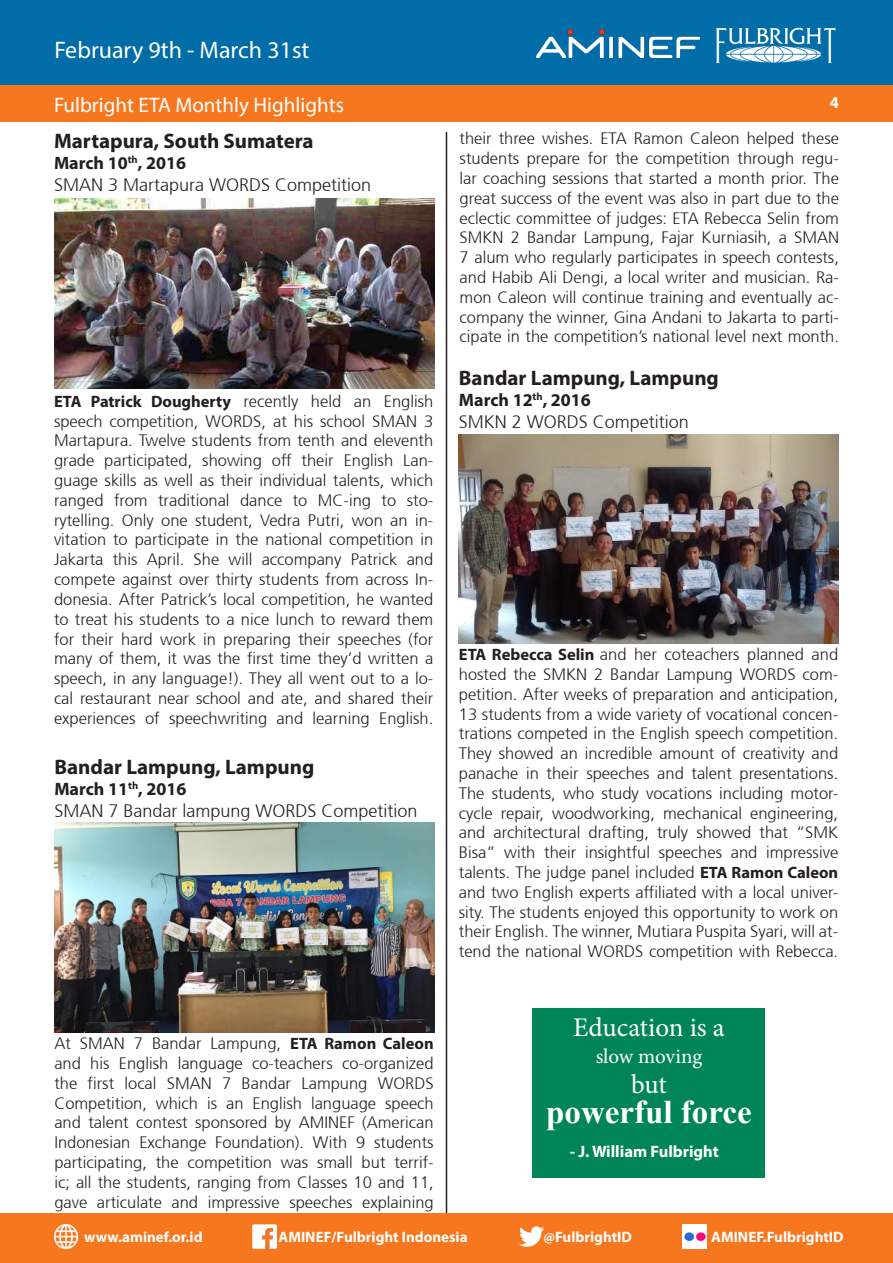
<style>
.page{position:relative;width:893px;height:1263px;background:#fff}
.page>*{position:absolute;margin:0;border:0;box-sizing:border-box;transform-origin:0 0}
.t1{font:700 33px "Times New Roman";color:#fff}
.t2{font:27px "Minion Pro";letter-spacing:-.005em;color:#fff}
.t3{font:24px "Myriad Pro";color:#fff}
.t4{font:700 21px "Myriad Pro";color:#241f1f}
.t5{font:21px "Myriad Pro";color:#fff}
.t6{font:21px "Minion Pro";letter-spacing:-.005em;color:#fff}
.t7{font:300 18px "Frutiger 45";color:#241f1f}
.t8{font:700 18px "Myriad Pro";color:#241f1f}
.t9{font:300 16.5px/19.8px "Frutiger 45";color:#241f1f;text-align:justify}
.t10{font:700 16.5px "Myriad Pro";color:#fff}
.t11{font:700 15px "Myriad Pro";color:#fff}
.s1{font-family:"Myriad Pro";font-weight:700}
</style>
<div class="page">
<div style="left:1px;top:0;width:892px;height:85px;background:#006ca8"></div>
<div style="left:0;top:85px;width:893px;height:37px;background:#f7771f"></div>
<hr style="left:446px;top:132px;width:1px;height:1082px;background:#241f1f">
<div style="left:1px;top:1214px;width:892px;height:49px;background:#f7771f"></div>
<img style="left:536px;top:29px;width:164px;height:30px">
<img style="left:715px;top:28px;width:121px;height:35px">
<img style="left:252px;top:1225px;width:24px;height:23px">
<img style="left:520px;top:1226px;width:24px;height:21px">
<img style="left:683px;top:1225px;width:24px;height:23px">
<img style="left:54px;top:1225px;width:24px;height:23px">
<img style="left:54px;top:198px;width:380px;height:190px">
<img style="left:54px;top:823px;width:380px;height:209px">
<img style="left:459px;top:434px;width:380px;height:210px">
<div style="left:532px;top:1008px;width:233px;height:169px;background:#008558"></div>
<h3 class="t3" style="left:54px;top:36px;width:257px">February 9th - March 31st</h3>
<p class="t5" style="left:54px;top:92px;width:292px">Fulbright ETA Monthly Highlights</p>
<p class="t4" style="left:54px;top:127px;width:261px">Martapura, South Sumatera</p>
<p class="t8" style="left:54px;top:152px;width:134px">March 10<sup>th</sup>, 2016</p>
<p class="t7" style="left:54px;top:175px;width:319px">SMAN 3 Martapura WORDS Competition</p>
<p class="t9" style="left:54px;top:391px;width:381px"><span class="s1">ETA Patrick Dougherty</span> recently held an English speech competition, WORDS, at his school SMAN 3<br>Martapura. Twelve students from tenth and eleventh grade participated, showing off their English Lan&shy;guage skills as well as their individual talents, which ranged from traditional dance to MC-ing to sto&shy;rytelling. Only one student, Vedra Putri, won an in&shy;vitation to participate in the national competition in Jakarta this April. She will accompany Patrick and compete against over thirty students from across In&shy;donesia. After Patrick’s local competition, he wanted to treat his students to a nice lunch to reward them for their hard work in preparing their speeches (for many of them, it was the first time they’d written a speech, in any language!). They all went out to a lo&shy;cal restaurant near school and ate, and shared their experiences of speechwriting and learning English.</p>
<p class="t4" style="left:54px;top:753px;width:262px">Bandar Lampung, Lampung</p>
<p class="t8" style="left:54px;top:777px;width:134px">March 11<sup>th</sup>, 2016</p>
<p class="t7" style="left:54px;top:800px;width:365px">SMAN 7 Bandar lampung WORDS Competition</p>
<p class="t9" style="left:54px;top:1034px;width:381px">At SMAN 7 Bandar Lampung, <span class="s1">ETA Ramon Caleon </span>and his English language co-teachers co-organized the first local SMAN 7 Bandar Lampung WORDS Competition, which is an English language speech and talent contest sponsored by AMINEF (American Indonesian Exchange Foundation). With 9 students participating, the competition was small but terrif&shy;ic; all the students, ranging from Classes 10 and 11, gave articulate and impressive speeches explaining</p>
<p class="t10" style="left:830px;top:92px;width:11px">4</p>
<p class="t9" style="left:460px;top:129px;width:381px">their three wishes. ETA Ramon Caleon helped these students prepare for the competition through regu&shy;lar coaching sessions that started a month prior. The great success of the event was also in part due to the eclectic committee of judges: ETA Rebecca Selin from SMKN 2 Bandar Lampung, Fajar Kurniasih, a SMAN 7 alum who regularly participates in speech contests, and Habib Ali Dengi, a local writer and musician. Ra&shy;mon Caleon will continue training and eventually ac&shy;company the winner, Gina Andani to Jakarta to parti&shy;cipate in the competition’s national level next month.</p>
<p class="t4" style="left:459px;top:364px;width:262px">Bandar Lampung, Lampung</p>
<p class="t8" style="left:459px;top:388px;width:134px">March 12<sup>th</sup>, 2016</p>
<p class="t7" style="left:459px;top:411px;width:232px">SMKN 2 WORDS Competition</p>
<p class="t9" style="left:459px;top:645px;width:381px"><span class="s1">ETA Rebecca Selin</span> and her coteachers planned and hosted the SMKN 2 Bandar Lampung WORDS com&shy;petition. After weeks of preparation and anticipation, 13 students from a wide variety of vocational concen&shy;trations competed in the English speech competition.<br>They showed an incredible amount of creativity and panache in their speeches and talent presentations.<br>The students, who study vocations including motor&shy;cycle repair, woodworking, mechanical engineering, and architectural drafting, truly showed that “SMK Bisa” with their insightful speeches and impressive talents. The judge panel included <span class="s1">ETA Ramon Caleon </span>and two English experts affiliated with a local univer&shy;sity. The students enjoyed this opportunity to work on their English. The winner, Mutiara Puspita Syari, will at&shy;tend the national WORDS competition with Rebecca.</p>
<h2 class="t2" style="left:573px;top:1010px;width:153px">Education is a</h2>
<p class="t6" style="left:596px;top:1042px;width:108px">slow moving</p>
<h2 class="t2" style="left:631px;top:1067px;width:37px">but</h2>
<h1 class="t1" style="left:546px;top:1088px;width:207px">powerful force</h1>
<p class="t10" style="left:570px;top:1140px;width:151px">- J. William Fulbright</p>
<p class="t11" style="left:84px;top:1227px;width:120px">www.aminef.or.id</p>
<p class="t11" style="left:278px;top:1227px;width:191px">AMINEF/Fulbright Indonesia</p>
<p class="t11" style="left:544px;top:1227px;width:90px">@FulbrightID</p>
<p class="t11" style="left:711px;top:1227px;width:134px">AMINEF.FulbrightID</p>
</div>
